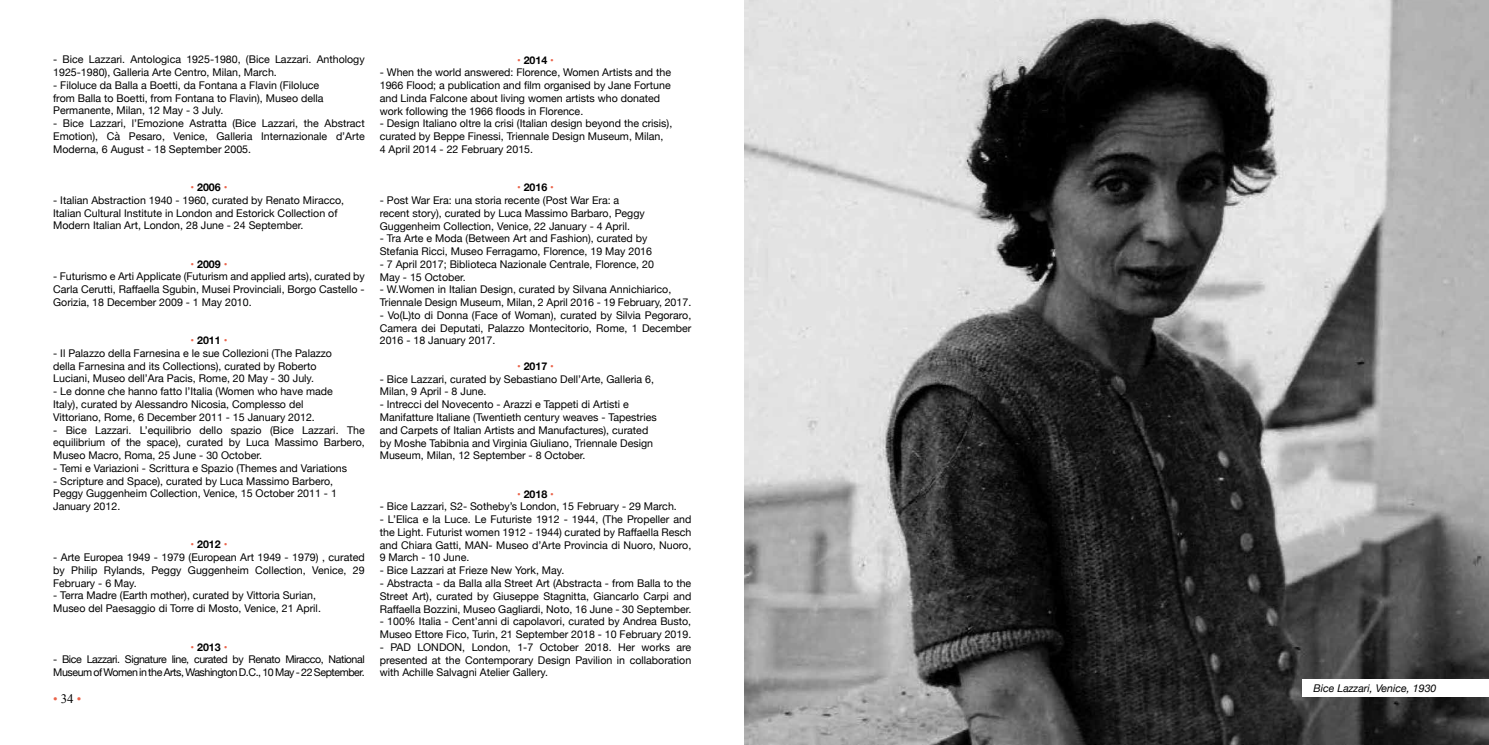
<style>
.page{position:relative;width:1489px;height:745px;background:#fff}
.page>*{position:absolute;margin:0;border:0;box-sizing:border-box;transform-origin:0 0}
.t1{font:12.88px "Times New Roman";color:#ea644b}
.t2{font:10.62px/12.8px "Helvetica Neue";color:#000}
.t3{font:10.62px/12.8px "Helvetica Neue";letter-spacing:-.04em;color:#000}
.t4{font:700 10.62px "Helvetica Neue";color:#000}
.t5{font:italic 10.62px "Helvetica Neue";color:#000}
.s1{color:#ea644b}
.s2{color:#000}
</style>
<div class="page">
<img style="left:744px;top:0;width:744px;height:744px">
<div style="left:1302px;top:678px;width:186px;height:18px;background:#fff"></div>
<p class="t2" style="left:53px;top:54px;width:313px">- Bice Lazzari. Antologica 1925-1980, (Bice Lazzari. Anthology<br>1925-1980), Galleria Arte Centro, Milan, March.</p>
<p class="t2" style="left:53px;top:79px;width:272px">- Filoluce da Balla a Boetti, da Fontana a Flavin (Filoluce from Balla to Boetti, from Fontana to Flavin), Museo della<br>Permanente, Milan, 12 May - 3 July.</p>
<p class="t2" style="left:53px;top:117px;width:313px;text-align:justify">- Bice Lazzari, l’Emozione Astratta (Bice Lazzari, the Abstract Emotion), Cà Pesaro, Venice, Galleria Internazionale d’Arte Moderna, 6 August - 18 September 2005.</p>
<p class="t4" style="left:190px;top:179px;width:38px"><span class="s1">•</span> 2006 <span class="s1">•</span></p>
<p class="t2" style="left:53px;top:194px;width:292px">- Italian Abstraction 1940 - 1960, curated by Renato Miracco,<br>Italian Cultural Institute in London and Estorick Collection of<br>Modern Italian Art, London, 28 June - 24 September.</p>
<p class="t4" style="left:190px;top:255px;width:38px"><span class="s1">•</span> 2009 <span class="s1">•</span></p>
<p class="t2" style="left:53px;top:270px;width:313px;text-align:justify">- Futurismo e Arti Applicate (Futurism and applied arts), curated by Carla Cerutti, Raffaella Sgubin, Musei Provinciali, Borgo Castello - Gorizia, 18 December 2009 - 1 May 2010.</p>
<p class="t4" style="left:190px;top:332px;width:38px"><span class="s1">•</span> 2011 <span class="s1">•</span></p>
<p class="t2" style="left:53px;top:347px;width:280px">- Il Palazzo della Farnesina e le sue Collezioni (The Palazzo della Farnesina and its Collections), curated by Roberto<br>Luciani, Museo dell’Ara Pacis, Rome, 20 May - 30 July.</p>
<p class="t2" style="left:53px;top:385px;width:281px">- Le donne che hanno fatto l’Italia (Women who have made<br>Italy), curated by Alessandro Nicosia, Complesso del<br>Vittoriano, Rome, 6 December 2011 - 15 January 2012.</p>
<p class="t2" style="left:53px;top:423px;width:313px;text-align:justify">- Bice Lazzari. L’equilibrio dello spazio (Bice Lazzari. The equilibrium of the space), curated by Luca Massimo Barbero, Museo Macro, Roma, 25 June - 30 October.</p>
<p class="t2" style="left:53px;top:462px;width:295px">- Temi e Variazioni - Scrittura e Spazio (Themes and Variations</p>
<p class="t2" style="left:53px;top:474px;width:285px">- Scripture and Space), curated by Luca Massimo Barbero,<br>Peggy Guggenheim Collection, Venice, 15 October 2011 - 1<br>January 2012.</p>
<p class="t4" style="left:190px;top:536px;width:38px"><span class="s1">•</span> 2012 <span class="s1">•</span></p>
<p class="t2" style="left:53px;top:551px;width:313px;text-align:justify">- Arte Europea 1949 - 1979 (European Art 1949 - 1979) , curated by Philip Rylands, Peggy Guggenheim Collection, Venice, 29<br>February - 6 May.</p>
<p class="t2" style="left:53px;top:589px;width:269px">- Terra Madre (Earth mother), curated by Vittoria Surian,<br>Museo del Paesaggio di Torre di Mosto, Venice, 21 April.</p>
<p class="t4" style="left:190px;top:638px;width:38px"><span class="s1">•</span> 2013 <span class="s1">•</span></p>
<p class="t3" style="left:53px;top:653px;width:313px">- Bice Lazzari. Signature line, curated by Renato Miracco, National<br>Museum of Women in the Arts, Washington D.C., 10 May - 22 September.</p>
<p class="t1" style="left:53px;top:689px;width:30px">• <span class="s2">34</span> •</p>
<p class="t4" style="left:517px;top:51px;width:38px"><span class="s1">•</span> 2014 <span class="s1">•</span></p>
<p class="t2" style="left:380px;top:67px;width:293px">- When the world answered: Florence, Women Artists and the 1966 Flood; a publication and film organised by Jane Fortune and Linda Falcone about living women artists who donated work following the 1966 floods in Florence.</p>
<p class="t2" style="left:380px;top:118px;width:294px">- Design Italiano oltre la crisi (Italian design beyond the crisis), curated by Beppe Finessi, Triennale Design Museum, Milan,<br>4 April 2014 - 22 February 2015.</p>
<p class="t4" style="left:517px;top:179px;width:38px"><span class="s1">•</span> 2016 <span class="s1">•</span></p>
<p class="t2" style="left:380px;top:194px;width:266px">- Post War Era: una storia recente (Post War Era: a recent story), curated by Luca Massimo Barbaro, Peggy<br>Guggenheim Collection, Venice, 22 January - 4 April.</p>
<p class="t2" style="left:380px;top:232px;width:274px">- Tra Arte e Moda (Between Art and Fashion), curated by<br>Stefania Ricci, Museo Ferragamo, Florence, 19 May 2016</p>
<p class="t2" style="left:380px;top:258px;width:276px">- 7 April 2017; Biblioteca Nazionale Centrale, Florence, 20<br>May - 15 October.</p>
<p class="t2" style="left:380px;top:283px;width:313px">- W.Women in Italian Design, curated by Silvana Annichiarico,<br>Triennale Design Museum, Milan, 2 April 2016 - 19 February, 2017.</p>
<p class="t2" style="left:380px;top:309px;width:313px;text-align:justify">- Vo(L)to di Donna (Face of Woman), curated by Silvia Pegoraro, Camera dei Deputati, Palazzo Montecitorio, Rome, 1 December 2016 - 18 January 2017.</p>
<p class="t4" style="left:517px;top:357px;width:38px"><span class="s1">•</span> 2017 <span class="s1">•</span></p>
<p class="t2" style="left:380px;top:373px;width:276px">- Bice Lazzari, curated by Sebastiano Dell’Arte, Galleria 6,<br>Milan, 9 April - 8 June.</p>
<p class="t2" style="left:380px;top:398px;width:278px">- Intrecci del Novecento - Arazzi e Tappeti di Artisti e Manifatture Italiane (Twentieth century weaves - Tapestries and Carpets of Italian Artists and Manufactures), curated by Moshe Tabibnia and Virginia Giuliano, Triennale Design Museum, Milan, 12 September - 8 October.</p>
<p class="t4" style="left:517px;top:485px;width:38px"><span class="s1">•</span> 2018 <span class="s1">•</span></p>
<p class="t2" style="left:380px;top:500px;width:298px">- Bice Lazzari, S2- Sotheby’s London, 15 February - 29 March.</p>
<p class="t2" style="left:380px;top:513px;width:313px;text-align:justify">- L’Elica e la Luce. Le Futuriste 1912 - 1944, (The Propeller and the Light. Futurist women 1912 - 1944) curated by Raffaella Resch and Chiara Gatti, MAN- Museo d’Arte Provincia di Nuoro, Nuoro, 9 March - 10 June.</p>
<p class="t2" style="left:380px;top:564px;width:186px">- Bice Lazzari at Frieze New York, May.</p>
<p class="t2" style="left:380px;top:577px;width:313px;text-align:justify">- Abstracta - da Balla alla Street Art (Abstracta - from Balla to the Street Art), curated by Giuseppe Stagnitta, Giancarlo Carpi and Raffaella Bozzini, Museo Gagliardi, Noto, 16 June - 30 September.</p>
<p class="t2" style="left:380px;top:615px;width:313px">- 100% Italia - Cent’anni di capolavori, curated by Andrea Busto,<br>Museo Ettore Fico, Turin, 21 September 2018 - 10 February 2019.</p>
<p class="t2" style="left:380px;top:640px;width:313px;text-align:justify">- PAD LONDON, London, 1-7 October 2018. Her works are presented at the Contemporary Design Pavilion in collaboration with Achille Salvagni Atelier Gallery.</p>
<p class="t5" style="left:1313px;top:680px;width:125px">Bice Lazzari, Venice, 1930</p>
</div>
